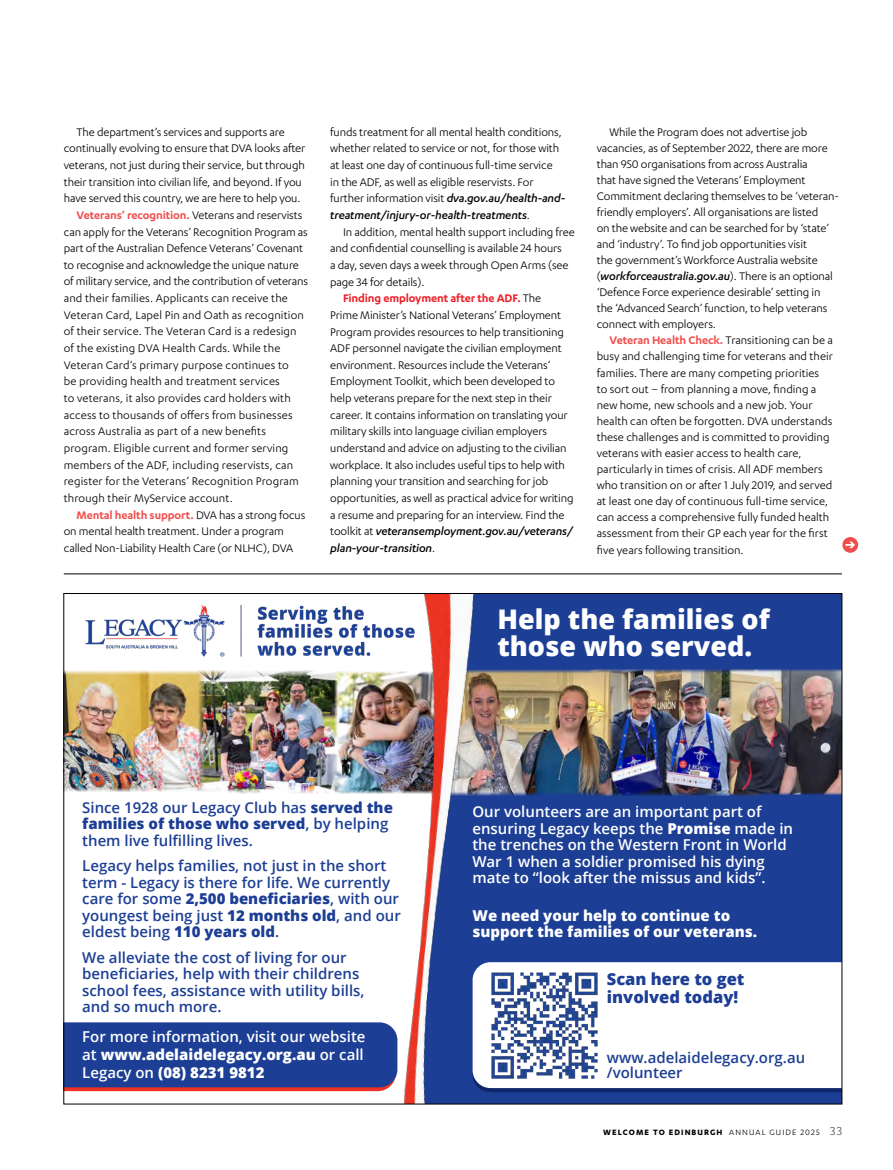
<style>
.page{position:relative;width:893px;height:1170px;background:#fff}
.page>*{position:absolute;margin:0;border:0;box-sizing:border-box;transform-origin:0 0}
.t1{font:800 27px/27px "Open Sans";color:#fff}
.t2{font:800 16.5px/18px "Open Sans";color:#1c3e94}
.t3{font:600 15px/16.5px "Open Sans";color:#1c3e94}
.t4{font:600 15px/16.5px "Open Sans";color:#fff}
.t5{font:800 15px/16.5px "Open Sans";color:#fff}
.t6{font:12.75px/16px "Karbon";letter-spacing:-.01em;color:#000}
.t7{font:12.75px "Karbon";letter-spacing:.01em;color:#000}
.t8{font:600 12.75px "Karbon";letter-spacing:-.01em;color:#f04e4b}
.t9{font:italic 500 12.75px "Karbon";letter-spacing:-.01em;color:#000}
.t10{font:600 12.75px "Karbon";letter-spacing:-.01em;color:#ed1d24}
.t11{font:700 9px "Karbon";letter-spacing:.12em;color:#000}
.s1{font-weight:400;color:#000}
.s2{font-weight:500;font-style:italic}
.s3{font-weight:400;font-style:normal}
.s4{font-weight:600;color:#f04e4b}
.s5{font-weight:800}
.s6{font-weight:400}
.s7{font-weight:400;font-size:13.5px;color:#58595b}
</style>
<div class="page">
<div style="left:842px;top:537px;width:16px;height:15px;background:#f04e4b;border-radius:50%"></div>
<svg style="left:845px;top:541px;width:10px;height:7px"></svg>
<div style="left:496px;top:595px;width:344px;height:507px;background:#1c3e94"></div>
<img style="left:85px;top:605px;width:253px;height:52px">
<img style="left:66px;top:670px;width:132px;height:121px">
<img style="left:198px;top:670px;width:136px;height:123px">
<img style="left:334px;top:671px;width:4px;height:122px">
<img style="left:613px;top:669px;width:145px;height:126px">
<img style="left:496px;top:669px;width:117px;height:126px">
<img style="left:729px;top:669px;width:111px;height:125px">
<img style="left:338px;top:595px;width:158px;height:507px">
<svg style="left:472px;top:966px;width:368px;height:126px;fill:#0f266b"></svg>
<svg style="left:473px;top:962px;width:367px;height:125px"></svg>
<img style="left:486px;top:966px;width:118px;height:118px">
<div style="left:66px;top:1022px;width:331px;height:68px;background:#1c3e94"></div>
<hr style="left:64px;top:573px;width:778px;height:1px;background:#000">
<p class="t6" style="left:77px;top:123px;width:210px">The department’s services and supports are</p>
<p class="t6" style="left:64px;top:140px;width:243px">continually evolving to ensure that DVA looks after</p>
<p class="t6" style="left:64px;top:157px;width:243px">veterans, not just during their service, but through</p>
<p class="t6" style="left:64px;top:173px;width:240px">their transition into civilian life, and beyond. If you</p>
<p class="t6" style="left:64px;top:190px;width:238px">have served this country, we are here to help you.</p>
<p class="t8" style="left:77px;top:208px;width:227px">Veterans’ recognition. <span class="s1">Veterans and reservists</span></p>
<p class="t6" style="left:64px;top:223px;width:246px">can apply for the Veterans’ Recognition Program as</p>
<p class="t6" style="left:64px;top:240px;width:241px">part of the Australian Defence Veterans’ Covenant</p>
<p class="t6" style="left:64px;top:256px;width:237px">to recognise and acknowledge the unique nature</p>
<p class="t6" style="left:64px;top:273px;width:246px">of military service, and the contribution of veterans</p>
<p class="t7" style="left:64px;top:291px;width:226px">and their families. Applicants can receive the</p>
<p class="t7" style="left:64px;top:308px;width:242px">Veteran Card, Lapel Pin and Oath as recognition</p>
<p class="t7" style="left:64px;top:324px;width:234px">of their service. The Veteran Card is a redesign</p>
<p class="t7" style="left:64px;top:341px;width:218px">of the existing DVA Health Cards. While the</p>
<p class="t7" style="left:64px;top:358px;width:227px">Veteran Card’s primary purpose continues to</p>
<p class="t7" style="left:64px;top:374px;width:218px">be providing health and treatment services</p>
<p class="t7" style="left:64px;top:391px;width:229px">to veterans, it also provides card holders with</p>
<p class="t7" style="left:64px;top:408px;width:230px">access to thousands of offers from businesses</p>
<p class="t7" style="left:64px;top:424px;width:204px">across Australia as part of a new benefits</p>
<p class="t7" style="left:64px;top:441px;width:226px">program. Eligible current and former serving</p>
<p class="t7" style="left:64px;top:458px;width:231px">members of the ADF, including reservists, can</p>
<p class="t7" style="left:64px;top:474px;width:237px">register for the Veterans’ Recognition Program</p>
<p class="t7" style="left:64px;top:491px;width:171px">through their MyService account.</p>
<p class="t8" style="left:77px;top:507px;width:230px">Mental health support. <span class="s1">DVA has a strong focus</span></p>
<p class="t6" style="left:64px;top:523px;width:222px">on mental health treatment. Under a program</p>
<p class="t6" style="left:64px;top:539px;width:231px">called Non-Liability Health Care (or NLHC), DVA</p>
<p class="t6" style="left:330px;top:123px;width:236px;line-height:16.6px">funds treatment for all mental health conditions, whether related to service or not, for those with at least one day of continuous full-time service<br>in the ADF, as well as eligible reservists. For further information visit <span class="s2">dva.gov.au/health-and&shy;treatment/injury-or-health-treatments</span>.</p>
<p class="t6" style="left:343px;top:223px;width:233px">In addition, mental health support including free</p>
<p class="t6" style="left:330px;top:240px;width:233px">and confidential counselling is available 24 hours</p>
<p class="t6" style="left:330px;top:256px;width:240px">a day, seven days a week through Open Arms (see</p>
<p class="t6" style="left:330px;top:273px;width:96px">page 34 for details).</p>
<p class="t10" style="left:343px;top:291px;width:200px">Finding employment after the ADF. <span class="s1">The</span></p>
<p class="t6" style="left:330px;top:306px;width:232px">Prime Minister’s National Veterans’ Employment</p>
<p class="t6" style="left:330px;top:323px;width:235px">Program provides resources to help transitioning</p>
<p class="t6" style="left:330px;top:340px;width:233px">ADF personnel navigate the civilian employment</p>
<p class="t6" style="left:330px;top:356px;width:222px">environment. Resources include the Veterans’</p>
<p class="t6" style="left:330px;top:373px;width:226px">Employment Toolkit, which been developed to</p>
<p class="t6" style="left:330px;top:390px;width:223px">help veterans prepare for the next step in their</p>
<p class="t6" style="left:330px;top:406px;width:239px">career. It contains information on translating your</p>
<p class="t6" style="left:330px;top:423px;width:218px">military skills into language civilian employers</p>
<p class="t6" style="left:330px;top:440px;width:238px">understand and advice on adjusting to the civilian</p>
<p class="t6" style="left:330px;top:456px;width:236px">workplace. It also includes useful tips to help with</p>
<p class="t6" style="left:330px;top:473px;width:220px">planning your transition and searching for job</p>
<p class="t6" style="left:330px;top:490px;width:245px">opportunities, as well as practical advice for writing</p>
<p class="t6" style="left:330px;top:506px;width:236px">a resume and preparing for an interview. Find the</p>
<p class="t9" style="left:330px;top:524px;width:244px"><span class="s3">toolkit at</span> veteransemployment.gov.au/veterans/</p>
<p class="t9" style="left:330px;top:541px;width:106px">plan-your-transition<span class="s3">.</span></p>
<p class="t6" style="left:597px;top:123px;width:244px;text-indent:13px">While the Program does not advertise job vacancies, as of September 2022, there are more than 950 organisations from across Australia<br>that have signed the Veterans’ Employment Commitment declaring themselves to be ‘veteran&shy;friendly employers’. All organisations are listed<br>on the website and can be searched for by ‘state’ and ‘industry’. To find job opportunities visit<br>the government’s Workforce Australia website (<span class="s2">workforceaustralia.gov.au</span>). There is an optional ‘Defence Force experience desirable’ setting in the ‘Advanced Search’ function, to help veterans connect with employers.</p>
<p class="t6" style="left:597px;top:332px;width:238px;text-indent:13px"><span class="s4">Veteran Health Check.</span> Transitioning can be a busy and challenging time for veterans and their families. There are many competing priorities<br>to sort out – from planning a move, finding a new home, new schools and a new job. Your health can often be forgotten. DVA understands these challenges and is committed to providing veterans with easier access to health care, particularly in times of crisis. All ADF members who transition on or after 1 July 2019, and served at least one day of continuous full-time service, can access a comprehensive fully funded health assessment from their GP each year for the first five years following transition.</p>
<h1 class="t1" style="left:497px;top:604px;width:274px">Help the families of those who served.</h1>
<p class="t3" style="left:82px;top:798px;width:312px">Since 1928 our Legacy Club has <span class="s5">served the families of those who served</span>, by helping them live fulfilling lives.</p>
<p class="t3" style="left:82px;top:857px;width:320px">Legacy helps families, not just in the short term - Legacy is there for life. We currently care for some <span class="s5">2,500 beneficiaries</span>, with our youngest being just <span class="s5">12 months old</span>, and our eldest being <span class="s5">110 years old</span>.</p>
<p class="t3" style="left:82px;top:948px;width:284px">We alleviate the cost of living for our beneficiaries, help with their childrens school fees, assistance with utility bills, and so much more.</p>
<p class="t4" style="left:82px;top:1027px;width:285px;line-height:18px">For more information, visit our website at <span class="s5">www.adelaidelegacy.org.au</span> or call<br>Legacy on <span class="s5">(08) 8231 9812</span></p>
<p class="t4" style="left:472px;top:803px;width:322px">Our volunteers are an important part of ensuring Legacy keeps the <span class="s5">Promise</span> made in the trenches on the Western Front in World War 1 when a soldier promised his dying mate to “look after the missus and kids”.</p>
<p class="t5" style="left:472px;top:906px;width:286px">We need your help to continue to support the families of our veterans.</p>
<p class="t2" style="left:607px;top:969px;width:139px">Scan here to get involved today!</p>
<p class="t3" style="left:607px;top:1049px;width:200px;line-height:15px">www.adelaidelegacy.org.au /volunteer</p>
<p class="t11" style="left:603px;top:1127px;width:241px">WELCOME TO EDINBURGH <span class="s6">ANNUAL GUIDE 2025</span> <span class="s7">33</span></p>
</div>
